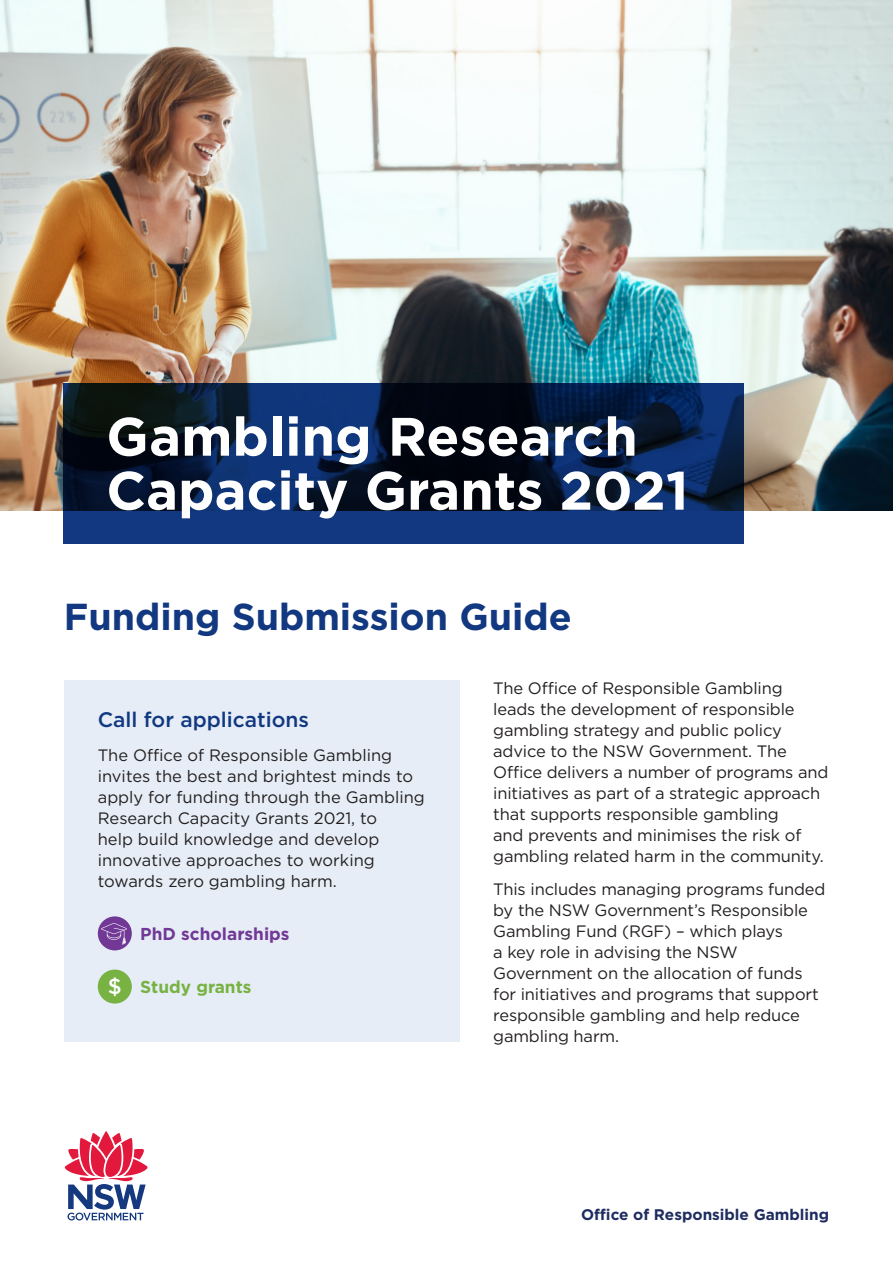
<style>
.page{position:relative;width:893px;height:1263px;background:#fff}
.page>*{position:absolute;margin:0;border:0;box-sizing:border-box;transform-origin:0 0}
.Guideline_title{font:700 54px/54px "Gotham";color:#fff}
.Heading_2{font:700 37.5px "Gotham";color:#113880}
.Infog_BODY{font:500 21.9px "Gotham";color:#fff}
.Subheading_1{font:500 21px "Gotham";color:#113880}
.Subheading_2{font:700 17.25px "Gotham";color:#713896}
.Subheading_2-2{font:700 17.25px "Gotham";color:#77b242}
.Body{font:16.5px/21px "Gotham";letter-spacing:-.01em;color:#231f20}
.Footer_Pg_no{font:700 15.3px "Gotham";color:#1e2c60}
</style>
<div class="page">
<img style="left:0;top:0;width:893px;height:510px">
<svg style="left:65px;top:1131px;width:82px;height:89px"></svg>
<svg style="left:64px;top:383px;width:680px;height:161px;background:#092049"></svg>
<div style="left:64px;top:680px;width:395px;height:362px;background:#e6edf6"></div>
<div style="left:98px;top:916px;width:34px;height:34px;background:#713896;border-radius:50%"></div>
<svg style="left:101px;top:923px;width:26px;height:22px"></svg>
<div style="left:98px;top:969px;width:34px;height:34px;background:#77b242;border-radius:50%"></div>
<p class="Guideline_title" style="left:106px;top:409px;width:584px">Gambling Research<br>Capacity Grants 2021</p>
<p class="Heading_2" style="left:64px;top:591px;width:510px">Funding Submission Guide</p>
<p class="Subheading_1" style="left:98px;top:706px;width:213px">Call for applications</p>
<p class="Body" style="left:98px;top:744px;width:329px">The Office of Responsible Gambling invites the best and brightest minds to apply for funding through the Gambling Research Capacity Grants 2021, to<br>help build knowledge and develop innovative approaches to working towards zero gambling harm.</p>
<p class="Subheading_2" style="left:140px;top:923px;width:151px">PhD scholarships</p>
<p class="Infog_BODY" style="left:108px;top:972px;width:16px">$</p>
<p class="Subheading_2-2" style="left:140px;top:976px;width:113px">Study grants</p>
<p class="Body" style="left:493px;top:677px;width:337px">The Office of Responsible Gambling leads the development of responsible gambling strategy and public policy advice to the NSW Government. The Office delivers a number of programs and initiatives as part of a strategic approach that supports responsible gambling<br>and prevents and minimises the risk of gambling related harm in the community.</p>
<p class="Body" style="left:493px;top:879px;width:334px">This includes managing programs funded by the NSW Government’s Responsible Gambling Fund (RGF) – which plays<br>a key role in advising the NSW Government on the allocation of funds for initiatives and programs that support responsible gambling and help reduce gambling harm.</p>
<p class="Footer_Pg_no" style="left:581px;top:1205px;width:249px">Office of Responsible Gambling</p>
</div>
